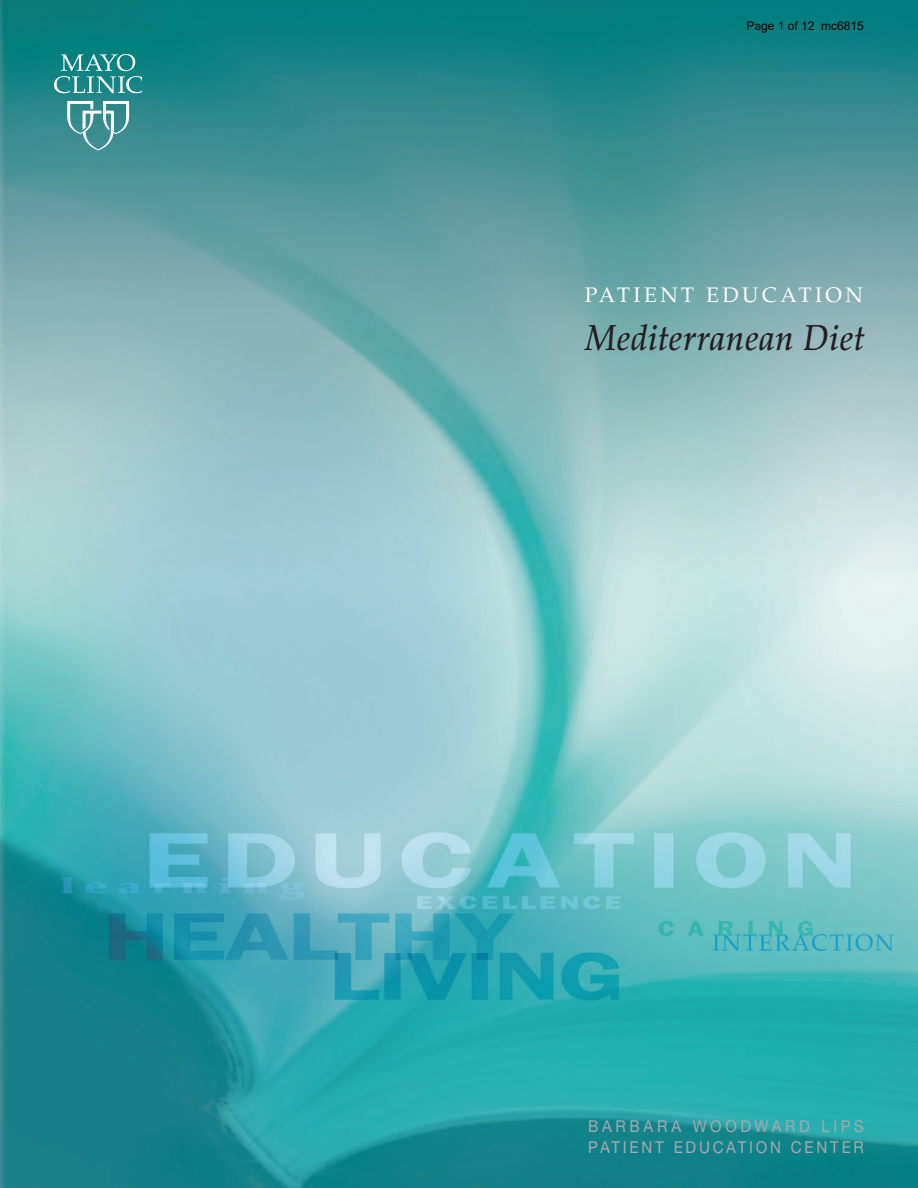
<style>
.page{position:relative;width:918px;height:1188px;background:#fff}
.page>*{position:absolute;margin:0;border:0;box-sizing:border-box;transform-origin:0 0}
.Cover_title{font:italic 500 36px "Palatino LT Std";letter-spacing:.015em;color:#231f20;scale:.9 1}
.Patient_Ed_text{font:21px "Palatino LT Std";letter-spacing:.165em;color:#fff}
.Cover_title-2{font:16.35px "Helvetica Neue LT Std";letter-spacing:.185em;color:#a8a9ad;scale:.92 1}
.Cover_title-3{font:16.35px "Helvetica Neue LT Std";letter-spacing:.24em;color:#a8a9ad;scale:.92 1}
.t1{font:12px "Arial";color:#000}
</style>
<div class="page">
<img style="left:0;top:0;width:918px;height:1188px">
<svg style="left:67px;top:101px;width:62px;height:49px"></svg>
<svg style="left:54px;top:54px;width:88px;height:39px;background:#419c9c"></svg>
<p class="t1" style="left:747px;top:17px;width:119px">Page 1 of 12 mc6815</p>
<p class="Patient_Ed_text" style="left:585px;top:283px;width:280px">PATIENT EDUCATION</p>
<p class="Cover_title" style="left:586px;top:317px;width:311px">Mediterranean Diet</p>
<p class="Cover_title-3" style="left:588px;top:1117px;width:301px">BARBARA WOODWARD LIPS</p>
<p class="Cover_title-2" style="left:588px;top:1138px;width:301px">PATIENT EDUCATION CENTER</p>
</div>
